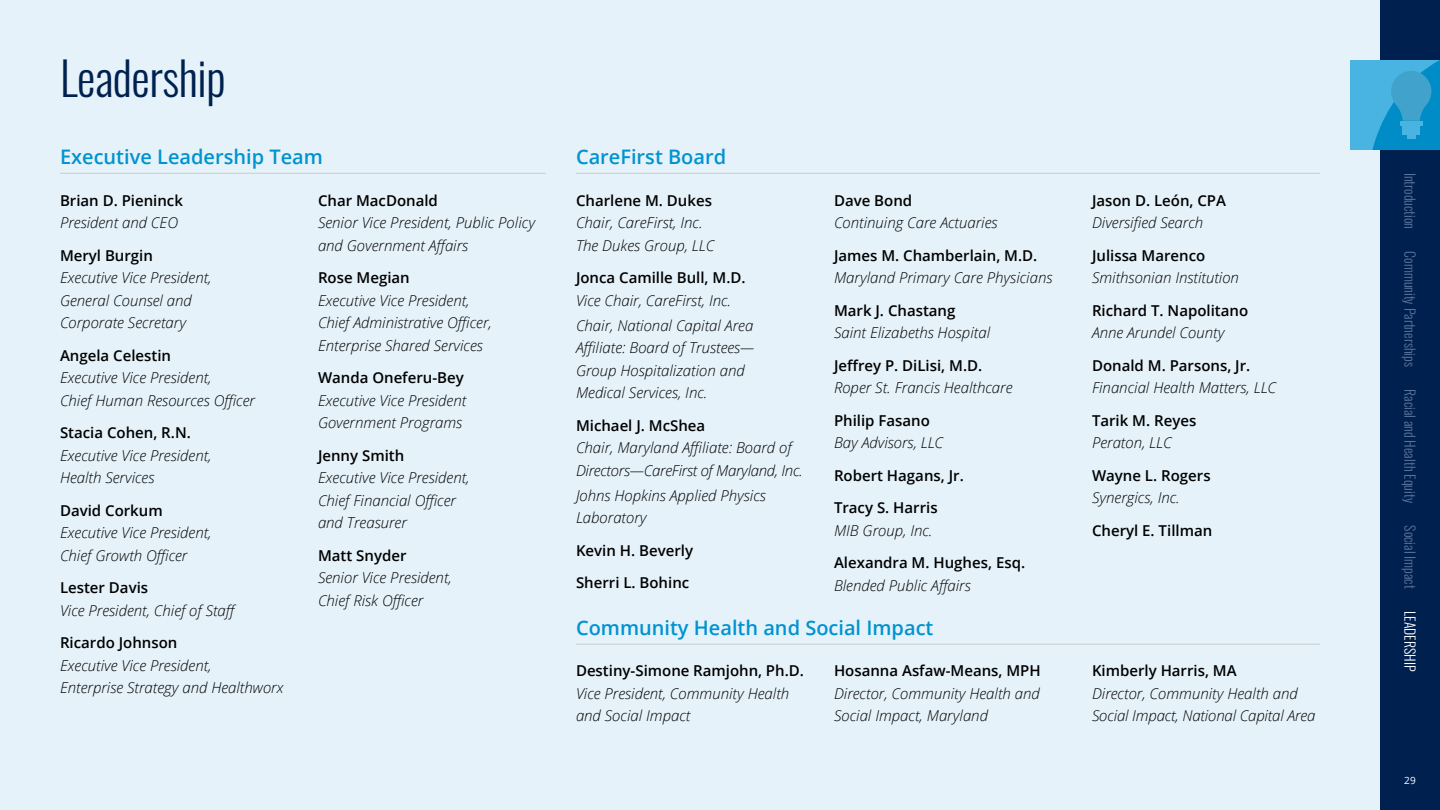
<style>
.page{position:relative;width:1440px;height:810px;background:#fff}
.page>*{position:absolute;margin:0;border:0;box-sizing:border-box;transform-origin:0 0}
.t1{font:300 46.25px "Oswald";letter-spacing:-.01em;color:#00214f}
.t2{font:600 20px "Open Sans";color:#0093d0}
.Leadership_Title_Tig{font:italic 300 15px/22.5px "Open Sans";color:#000}
.Leadership_Name{font:600 15px "Open Sans";color:#000}
.Leadership_Title_Tig-2{font:italic 300 15px/22.5px "Open Sans";letter-spacing:-.02em;color:#000}
.Nav_-_Multi_Inactive{font:300 13.75px "Oswald";color:#5b7399}
.Nav_-_Multi_Inactive-2{font:300 13.75px "Oswald";color:#fff}
.t3{font:10px "Open Sans";color:#fff}
</style>
<div class="page">
<div style="left:1380px;top:0;width:60px;height:810px;background:#00214f"></div>
<div style="left:0;top:0;width:1380px;height:810px;background:#e5f2fa"></div>
<div style="left:1350px;top:60px;width:90px;height:90px;background:#49b4e1"></div>
<svg style="left:1372px;top:60px;width:68px;height:90px"></svg>
<hr style="left:60px;top:173px;width:486px;height:1px;background:#ccc">
<hr style="left:576px;top:173px;width:744px;height:1px;background:#ccc">
<hr style="left:576px;top:644px;width:744px;height:1px;background:#ccc">
<h1 class="t1" style="left:60px;top:37px;width:167px">Leadership</h1>
<h2 class="t2" style="left:60px;top:143px;width:264px">Executive Leadership Team</h2>
<p class="Leadership_Name" style="left:60px;top:190px;width:124px">Brian D. Pieninck</p>
<p class="Leadership_Title_Tig" style="left:60px;top:211px;width:120px">President and CEO</p>
<p class="Leadership_Name" style="left:60px;top:245px;width:95px">Meryl Burgin</p>
<p class="Leadership_Title_Tig" style="left:60px;top:266px;width:153px">Executive Vice President,<br>General Counsel and<br>Corporate Secretary</p>
<p class="Leadership_Name" style="left:60px;top:345px;width:113px">Angela Celestin</p>
<p class="Leadership_Title_Tig" style="left:60px;top:366px;width:197px">Executive Vice President,<br>Chief Human Resources Officer</p>
<p class="Leadership_Name" style="left:60px;top:422px;width:132px">Stacia Cohen, R.N.</p>
<p class="Leadership_Title_Tig" style="left:60px;top:443px;width:153px">Executive Vice President,<br>Health Services</p>
<p class="Leadership_Name" style="left:60px;top:500px;width:104px">David Corkum</p>
<p class="Leadership_Title_Tig" style="left:60px;top:521px;width:153px">Executive Vice President,<br>Chief Growth Officer</p>
<p class="Leadership_Name" style="left:60px;top:577px;width:90px">Lester Davis</p>
<p class="Leadership_Title_Tig" style="left:60px;top:598px;width:180px">Vice President, Chief of Staff</p>
<p class="Leadership_Name" style="left:60px;top:632px;width:119px">Ricardo Johnson</p>
<p class="Leadership_Title_Tig" style="left:60px;top:653px;width:225px">Executive Vice President,<br>Enterprise Strategy and Healthworx</p>
<p class="Leadership_Name" style="left:318px;top:190px;width:122px">Char MacDonald</p>
<p class="Leadership_Title_Tig" style="left:318px;top:211px;width:219px">Senior Vice President, Public Policy and Government Affairs</p>
<p class="Leadership_Name" style="left:318px;top:267px;width:93px">Rose Megian</p>
<p class="Leadership_Title_Tig" style="left:318px;top:288px;width:175px">Executive Vice President,<br>Chief Administrative Officer,<br>Enterprise Shared Services</p>
<p class="Leadership_Name" style="left:318px;top:367px;width:147px">Wanda Oneferu-Bey</p>
<p class="Leadership_Title_Tig" style="left:318px;top:388px;width:150px">Executive Vice President<br>Government Programs</p>
<p class="Leadership_Name" style="left:318px;top:445px;width:88px">Jenny Smith</p>
<p class="Leadership_Title_Tig" style="left:318px;top:466px;width:153px">Executive Vice President,<br>Chief Financial Officer and Treasurer</p>
<p class="Leadership_Name" style="left:318px;top:545px;width:90px">Matt Snyder</p>
<p class="Leadership_Title_Tig" style="left:318px;top:566px;width:135px">Senior Vice President,<br>Chief Risk Officer</p>
<h2 class="t2" style="left:576px;top:143px;width:152px">CareFirst Board</h2>
<p class="Leadership_Name" style="left:576px;top:190px;width:138px">Charlene M. Dukes</p>
<p class="Leadership_Title_Tig" style="left:576px;top:211px;width:140px">Chair, CareFirst, Inc.<br>The Dukes Group, LLC</p>
<p class="Leadership_Name" style="left:576px;top:267px;width:171px">Jonca Camille Bull, M.D.</p>
<p class="Leadership_Title_Tig" style="left:576px;top:288px;width:157px">Vice Chair, CareFirst, Inc.</p>
<p class="Leadership_Title_Tig" style="left:576px;top:313px;width:180px">Chair, National Capital Area<br>Affiliate: Board of Trustees—<br>Group Hospitalization and<br>Medical Services, Inc.</p>
<p class="Leadership_Name" style="left:576px;top:415px;width:131px">Michael J. McShea</p>
<p class="Leadership_Title_Tig-2" style="left:576px;top:436px;width:228px">Chair, Maryland Affiliate: Board of<br>Directors—CareFirst of Maryland, Inc.</p>
<p class="Leadership_Title_Tig" style="left:576px;top:483px;width:191px">Johns Hopkins Applied Physics<br>Laboratory</p>
<p class="Leadership_Name" style="left:576px;top:540px;width:119px">Kevin H. Beverly</p>
<p class="Leadership_Name" style="left:576px;top:572px;width:115px">Sherri L. Bohinc</p>
<p class="Leadership_Name" style="left:834px;top:190px;width:80px">Dave Bond</p>
<p class="Leadership_Title_Tig" style="left:834px;top:211px;width:165px">Continuing Care Actuaries</p>
<p class="Leadership_Name" style="left:834px;top:245px;width:205px">James M. Chamberlain, M.D.</p>
<p class="Leadership_Title_Tig" style="left:834px;top:266px;width:220px">Maryland Primary Care Physicians</p>
<p class="Leadership_Name" style="left:834px;top:300px;width:123px">Mark J. Chastang</p>
<p class="Leadership_Title_Tig" style="left:834px;top:321px;width:158px">Saint Elizabeths Hospital</p>
<p class="Leadership_Name" style="left:834px;top:355px;width:150px">Jeffrey P. DiLisi, M.D.</p>
<p class="Leadership_Title_Tig" style="left:834px;top:376px;width:180px">Roper St. Francis Healthcare</p>
<p class="Leadership_Name" style="left:834px;top:410px;width:97px">Philip Fasano</p>
<p class="Leadership_Title_Tig" style="left:834px;top:431px;width:111px">Bay Advisors, LLC</p>
<p class="Leadership_Name" style="left:834px;top:465px;width:131px">Robert Hagans, Jr.</p>
<p class="Leadership_Name" style="left:834px;top:497px;width:105px">Tracy S. Harris</p>
<p class="Leadership_Title_Tig" style="left:834px;top:518px;width:100px">MIB Group, Inc.</p>
<p class="Leadership_Name" style="left:834px;top:552px;width:193px">Alexandra M. Hughes, Esq.</p>
<p class="Leadership_Title_Tig" style="left:834px;top:573px;width:138px">Blended Public Affairs</p>
<h2 class="t2" style="left:576px;top:614px;width:359px">Community Health and Social Impact</h2>
<p class="Leadership_Name" style="left:576px;top:661px;width:230px">Destiny-Simone Ramjohn, Ph.D.</p>
<p class="Leadership_Title_Tig" style="left:576px;top:682px;width:215px">Vice President, Community Health and Social Impact</p>
<p class="Leadership_Name" style="left:834px;top:661px;width:208px">Hosanna Asfaw-Means, MPH</p>
<p class="Leadership_Title_Tig" style="left:834px;top:682px;width:207px">Director, Community Health and<br>Social Impact, Maryland</p>
<p class="Leadership_Name" style="left:1092px;top:190px;width:136px">Jason D. León, CPA</p>
<p class="Leadership_Title_Tig" style="left:1092px;top:211px;width:113px">Diversified Search</p>
<p class="Leadership_Name" style="left:1092px;top:245px;width:115px">Julissa Marenco</p>
<p class="Leadership_Title_Tig" style="left:1092px;top:266px;width:148px">Smithsonian Institution</p>
<p class="Leadership_Name" style="left:1092px;top:300px;width:158px">Richard T. Napolitano</p>
<p class="Leadership_Title_Tig" style="left:1092px;top:321px;width:134px">Anne Arundel County</p>
<p class="Leadership_Name" style="left:1092px;top:355px;width:160px">Donald M. Parsons, Jr.</p>
<p class="Leadership_Title_Tig" style="left:1092px;top:376px;width:186px">Financial Health Matters, LLC</p>
<p class="Leadership_Name" style="left:1092px;top:410px;width:106px">Tarik M. Reyes</p>
<p class="Leadership_Title_Tig" style="left:1092px;top:431px;width:81px">Peraton, LLC</p>
<p class="Leadership_Name" style="left:1092px;top:465px;width:120px">Wayne L. Rogers</p>
<p class="Leadership_Title_Tig" style="left:1092px;top:486px;width:89px">Synergics, Inc.</p>
<p class="Leadership_Name" style="left:1092px;top:520px;width:122px">Cheryl E. Tillman</p>
<p class="Leadership_Name" style="left:1092px;top:661px;width:146px">Kimberly Harris, MA</p>
<p class="Leadership_Title_Tig" style="left:1092px;top:682px;width:225px">Director, Community Health and<br>Social Impact, National Capital Area</p>
<p class="Nav_-_Multi_Inactive" style="left:1422px;top:172px;width:58px;rotate:90deg">Introduction</p>
<p class="Nav_-_Multi_Inactive" style="left:1422px;top:251px;width:117px;rotate:90deg">Community Partnerships</p>
<p class="Nav_-_Multi_Inactive" style="left:1422px;top:389px;width:115px;rotate:90deg">Racial and Health Equity</p>
<p class="Nav_-_Multi_Inactive" style="left:1422px;top:525px;width:65px;rotate:90deg">Social Impact</p>
<p class="Nav_-_Multi_Inactive-2" style="left:1422px;top:611px;width:62px;rotate:90deg">LEADERSHIP</p>
<p class="t3" style="left:1404px;top:773px;width:13px">29</p>
</div>
